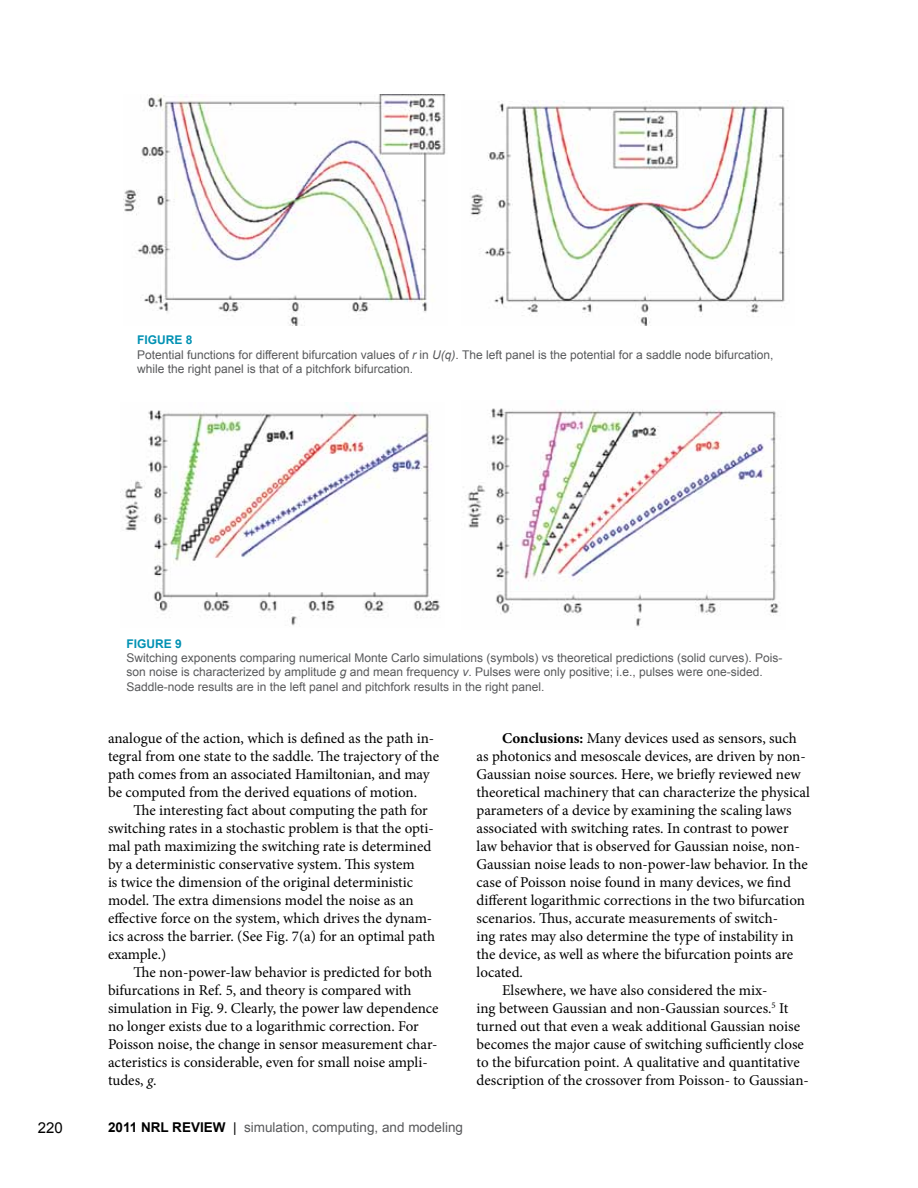
<style>
.page{position:relative;width:918px;height:1188px;background:#fff}
.page>*{position:absolute;margin:0;border:0;box-sizing:border-box;transform-origin:0 0}
.t1{font:15px/18px "Minion Pro";color:#000}
.t2{font:15px "Arial";color:#000}
.t3{font:13.5px "Arial";color:#58595b}
.t4{font:12px/14.4px "Arial";color:#58595b}
.t5{font:700 12px "Arial";color:#0091b3}
.s1{font-weight:700;color:#0091b3}
.s2{font-style:italic}
.s3{font-weight:700;color:#000}
.s4{color:#000}
.s5{font-weight:700}
</style>
<div class="page">
<img style="left:124px;top:95px;width:322px;height:230px">
<img style="left:470px;top:101px;width:315px;height:224px">
<img style="left:124px;top:403px;width:317px;height:223px">
<img style="left:465px;top:408px;width:314px;height:219px">
<p class="t4" style="left:137px;top:333px;width:638px"><span class="s1">FIGURE 8<br></span>Potential functions for different bifurcation values of <span class="s2">r</span> in <span class="s2">U(q)</span>. The left panel is the potential for a saddle node bifurcation, while the right panel is that of a pitchfork bifurcation.</p>
<p class="t5" style="left:126px;top:635px;width:57px">FIGURE 9</p>
<p class="t4" style="left:126px;top:651px;width:658px">Switching exponents comparing numerical Monte Carlo simulations (symbols) vs theoretical predictions (solid curves). Pois&shy;son noise is characterized by amplitude <span class="s2">g</span> and mean frequency <span class="s2">ν</span>. Pulses were only positive; i.e., pulses were one-sided.<br>Saddle-node results are in the left panel and pitchfork results in the right panel.</p>
<p class="t1" style="left:108px;top:729px;width:333px">analogue of the action, which is defined as the path in&shy;tegral from one state to the saddle. The trajectory of the path comes from an associated Hamiltonian, and may be computed from the derived equations of motion.</p>
<p class="t1" style="left:108px;top:801px;width:329px;text-indent:26px">The interesting fact about computing the path for switching rates in a stochastic problem is that the opti&shy;mal path maximizing the switching rate is determined by a deterministic conservative system. This system<br>is twice the dimension of the original deterministic model. The extra dimensions model the noise as an effective force on the system, which drives the dynam&shy;ics across the barrier. (See Fig. 7(a) for an optimal path example.)</p>
<p class="t1" style="left:108px;top:963px;width:332px;text-indent:26px">The non-power-law behavior is predicted for both bifurcations in Ref. 5, and theory is compared with simulation in Fig. 9. Clearly, the power law dependence no longer exists due to a logarithmic correction. For Poisson noise, the change in sensor measurement char&shy;acteristics is considerable, even for small noise ampli&shy;tudes, <span class="s2">g</span>.</p>
<p class="t2" style="left:38px;top:1118px;width:27px">220</p>
<p class="t3" style="left:108px;top:1119px;width:357px"><span class="s3">2011 NRL REVIEW</span> <span class="s4">|</span> simulation, computing, and modeling</p>
<p class="t1" style="left:502px;top:729px;width:296px"><span class="s5">Conclusions:</span> Many devices used as sensors, such</p>
<p class="t1" style="left:477px;top:747px;width:331px">as photonics and mesoscale devices, are driven by non-</p>
<p class="t1" style="left:477px;top:765px;width:326px">Gaussian noise sources. Here, we briefly reviewed new</p>
<p class="t1" style="left:477px;top:783px;width:335px">theoretical machinery that can characterize the physical</p>
<p class="t1" style="left:477px;top:801px;width:317px">parameters of a device by examining the scaling laws</p>
<p class="t1" style="left:477px;top:819px;width:314px">associated with switching rates. In contrast to power</p>
<p class="t1" style="left:477px;top:837px;width:325px">law behavior that is observed for Gaussian noise, non-</p>
<p class="t1" style="left:477px;top:855px;width:333px">Gaussian noise leads to non-power-law behavior. In the</p>
<p class="t1" style="left:477px;top:873px;width:316px">case of Poisson noise found in many devices, we find</p>
<p class="t1" style="left:477px;top:891px;width:330px">different logarithmic corrections in the two bifurcation</p>
<p class="t1" style="left:477px;top:909px;width:303px">scenarios. Thus, accurate measurements of switch-</p>
<p class="t1" style="left:477px;top:927px;width:319px">ing rates may also determine the type of instability in</p>
<p class="t1" style="left:477px;top:945px;width:318px">the device, as well as where the bifurcation points are</p>
<p class="t1" style="left:477px;top:963px;width:48px">located.</p>
<p class="t1" style="left:502px;top:981px;width:267px">Elsewhere, we have also considered the mix-</p>
<p class="t1" style="left:477px;top:999px;width:313px">ing between Gaussian and non-Gaussian sources.<sup>5</sup> It</p>
<p class="t1" style="left:477px;top:1017px;width:325px">turned out that even a weak additional Gaussian noise</p>
<p class="t1" style="left:477px;top:1035px;width:329px">becomes the major cause of switching sufficiently close</p>
<p class="t1" style="left:477px;top:1053px;width:325px">to the bifurcation point. A qualitative and quantitative</p>
<p class="t1" style="left:477px;top:1071px;width:334px">description of the crossover from Poisson- to Gaussian-</p>
</div>
